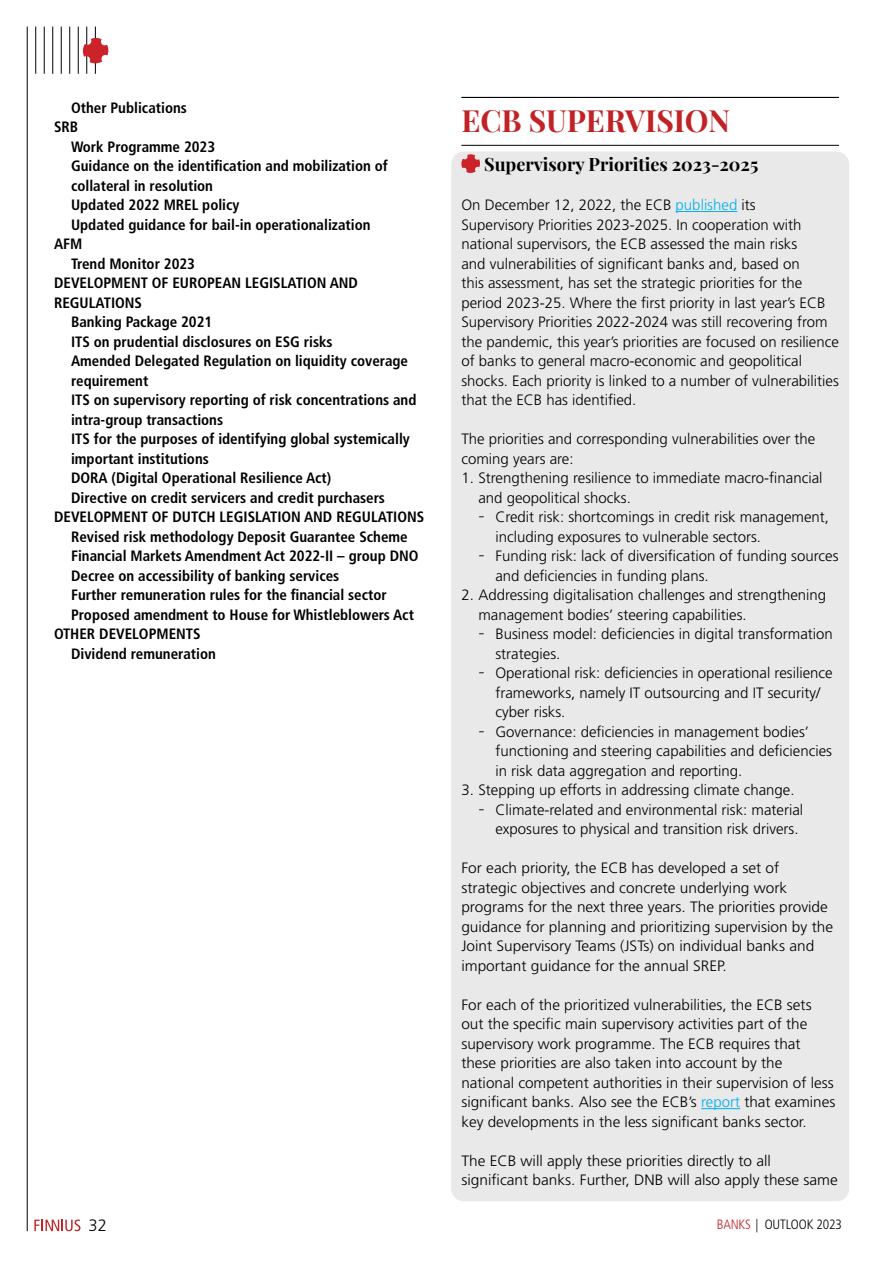
<style>
.page{position:relative;width:893px;height:1263px;background:#fff}
.page>*{position:absolute;margin:0;border:0;box-sizing:border-box;transform-origin:0 0}
.t1{font:700 30px "Playfair Display";color:#c12226}
.t2{font:700 18px "Playfair Display";color:#000}
.t3{font:300 16.5px "Frutiger LT Std";color:#000}
.t4{font:300 15px/19.5px "Frutiger LT Std";color:#000}
.t5{font:700 condensed 15px/19.5px "Frutiger LT Std";color:#000}
.t6{font:300 condensed 13.5px "Frutiger LT Std";letter-spacing:-.01em;color:#000}
.s1{color:#00b0f0}
.s2{font-family:"Trebuchet MS";font-weight:400;font-size:18px}
.s3{color:#c12226}
</style>
<div class="page">
<hr style="left:27px;top:27px;width:1px;height:1204px;background:#000">
<hr style="left:35px;top:27px;width:1px;height:47px;background:#000">
<hr style="left:44px;top:27px;width:1px;height:47px;background:#000">
<hr style="left:52px;top:27px;width:1px;height:47px;background:#000">
<hr style="left:61px;top:27px;width:1px;height:47px;background:#000">
<hr style="left:69px;top:27px;width:1px;height:47px;background:#000">
<hr style="left:78px;top:27px;width:1px;height:47px;background:#000">
<hr style="left:86px;top:27px;width:1px;height:47px;background:#000">
<hr style="left:95px;top:27px;width:1px;height:47px;background:#000">
<svg style="left:83px;top:38px;width:25px;height:25px"></svg>
<svg style="left:34px;top:1219px;width:46px;height:12px"></svg>
<div style="left:451px;top:152px;width:398px;height:1049px;background:#e9e9e9;border-radius:13px"></div>
<hr style="left:461px;top:97px;width:378px;height:1px;background:#000">
<hr style="left:461px;top:145px;width:378px;height:1px;background:#000">
<hr style="left:676px;top:211px;width:61px;height:1px;background:#00b0f0">
<hr style="left:701px;top:1108px;width:39px;height:1px;background:#00b0f0">
<svg style="left:461px;top:154px;width:19px;height:19px"></svg>
<p class="t5" style="left:54px;top:98px;width:134px;text-indent:17px">Other Publications<br>SRB</p>
<p class="t5" style="left:71px;top:137px;width:146px">Work Programme 2023</p>
<p class="t5" style="left:71px;top:156px;width:318px">Guidance on the identification and mobilization of</p>
<p class="t5" style="left:71px;top:176px;width:144px">collateral in resolution</p>
<p class="t5" style="left:71px;top:195px;width:170px">Updated 2022 MREL policy</p>
<p class="t5" style="left:71px;top:215px;width:301px">Updated guidance for bail-in operationalization</p>
<p class="t5" style="left:54px;top:234px;width:30px">AFM</p>
<p class="t5" style="left:71px;top:254px;width:125px">Trend Monitor 2023</p>
<p class="t5" style="left:54px;top:273px;width:305px">DEVELOPMENT OF EUROPEAN LEGISLATION AND</p>
<p class="t5" style="left:54px;top:293px;width:90px">REGULATIONS</p>
<p class="t5" style="left:71px;top:312px;width:143px">Banking Package 2021</p>
<p class="t5" style="left:71px;top:332px;width:263px">ITS on prudential disclosures on ESG risks</p>
<p class="t5" style="left:71px;top:351px;width:338px">Amended Delegated Regulation on liquidity coverage</p>
<p class="t5" style="left:71px;top:371px;width:79px">requirement</p>
<p class="t5" style="left:71px;top:390px;width:347px">ITS on supervisory reporting of risk concentrations and</p>
<p class="t5" style="left:71px;top:410px;width:154px">intra-group transactions</p>
<p class="t5" style="left:71px;top:429px;width:340px">ITS for the purposes of identifying global systemically</p>
<p class="t5" style="left:71px;top:449px;width:139px">important institutions</p>
<p class="t5" style="left:71px;top:468px;width:262px">DORA (Digital Operational Resilience Act)</p>
<p class="t5" style="left:71px;top:488px;width:315px">Directive on credit servicers and credit purchasers</p>
<p class="t5" style="left:54px;top:507px;width:372px">DEVELOPMENT OF DUTCH LEGISLATION AND REGULATIONS</p>
<p class="t5" style="left:71px;top:527px;width:338px">Revised risk methodology Deposit Guarantee Scheme</p>
<p class="t5" style="left:71px;top:546px;width:349px">Financial Markets Amendment Act 2022-II – group DNO</p>
<p class="t5" style="left:71px;top:566px;width:270px">Decree on accessibility of banking services</p>
<p class="t5" style="left:71px;top:585px;width:317px">Further remuneration rules for the financial sector</p>
<p class="t5" style="left:71px;top:605px;width:344px">Proposed amendment to House for Whistleblowers Act</p>
<p class="t5" style="left:54px;top:624px;width:148px">OTHER DEVELOPMENTS</p>
<p class="t5" style="left:71px;top:644px;width:146px">Dividend remuneration</p>
<h1 class="t1" style="left:461px;top:97px;width:270px">ECB SUPERVISION</h1>
<p class="t2" style="left:484px;top:150px;width:276px">Supervisory Priorities 2023-2025</p>
<p class="t4" style="left:461px;top:195px;width:379px">On December 12, 2022, the ECB <span class="s1">published</span> its<br>Supervisory Priorities 2023-2025. In cooperation with national supervisors, the ECB assessed the main risks<br>and vulnerabilities of significant banks and, based on<br>this assessment, has set the strategic priorities for the period 2023-25. Where the first priority in last year’s ECB Supervisory Priorities 2022-2024 was still recovering from the pandemic, this year’s priorities are focused on resilience of banks to general macro-economic and geopolitical shocks. Each priority is linked to a number of vulnerabilities that the ECB has identified.</p>
<p class="t4" style="left:461px;top:429px;width:355px">The priorities and corresponding vulnerabilities over the coming years are:</p>
<p class="t4" style="left:478px;top:468px;width:346px;text-indent:-17px">1. Strengthening resilience to immediate macro-financial and geopolitical shocks.</p>
<p class="t4" style="left:495px;top:507px;width:335px;text-indent:-17px"><span class="s2">–</span> Credit risk: shortcomings in credit risk management, including exposures to vulnerable sectors.</p>
<p class="t4" style="left:495px;top:546px;width:345px;text-indent:-17px"><span class="s2">–</span> Funding risk: lack of diversification of funding sources and deficiencies in funding plans.</p>
<p class="t4" style="left:478px;top:585px;width:349px;text-indent:-17px">2. Addressing digitalisation challenges and strengthening management bodies’ steering capabilities.</p>
<p class="t4" style="left:495px;top:624px;width:339px;text-indent:-17px"><span class="s2">–</span> Business model: deficiencies in digital transformation strategies.</p>
<p class="t4" style="left:495px;top:663px;width:339px;text-indent:-17px"><span class="s2">–</span> Operational risk: deficiencies in operational resilience frameworks, namely IT outsourcing and IT security/ cyber risks.</p>
<p class="t4" style="left:495px;top:722px;width:338px;text-indent:-17px"><span class="s2">–</span> Governance: deficiencies in management bodies’ functioning and steering capabilities and deficiencies in risk data aggregation and reporting.</p>
<p class="t4" style="left:461px;top:780px;width:335px">3. Stepping up efforts in addressing climate change.</p>
<p class="t4" style="left:495px;top:800px;width:309px;text-indent:-17px"><span class="s2">–</span> Climate-related and environmental risk: material exposures to physical and transition risk drivers.</p>
<p class="t4" style="left:461px;top:858px;width:373px">For each priority, the ECB has developed a set of strategic objectives and concrete underlying work programs for the next three years. The priorities provide guidance for planning and prioritizing supervision by the Joint Supervisory Teams (JSTs) on individual banks and important guidance for the annual SREP.</p>
<p class="t4" style="left:461px;top:995px;width:375px">For each of the prioritized vulnerabilities, the ECB sets out the specific main supervisory activities part of the supervisory work programme. The ECB requires that these priorities are also taken into account by the national competent authorities in their supervision of less significant banks. Also see the ECB’s <span class="s1">report</span> that examines key developments in the less significant banks sector.</p>
<p class="t4" style="left:461px;top:1151px;width:378px">The ECB will apply these priorities directly to all significant banks. Further, DNB will also apply these same</p>
<p class="t3" style="left:89px;top:1216px;width:20px">32</p>
<p class="t6" style="left:717px;top:1216px;width:127px"><span class="s3">BANKS</span> | OUTLOOK 2023</p>
</div>
